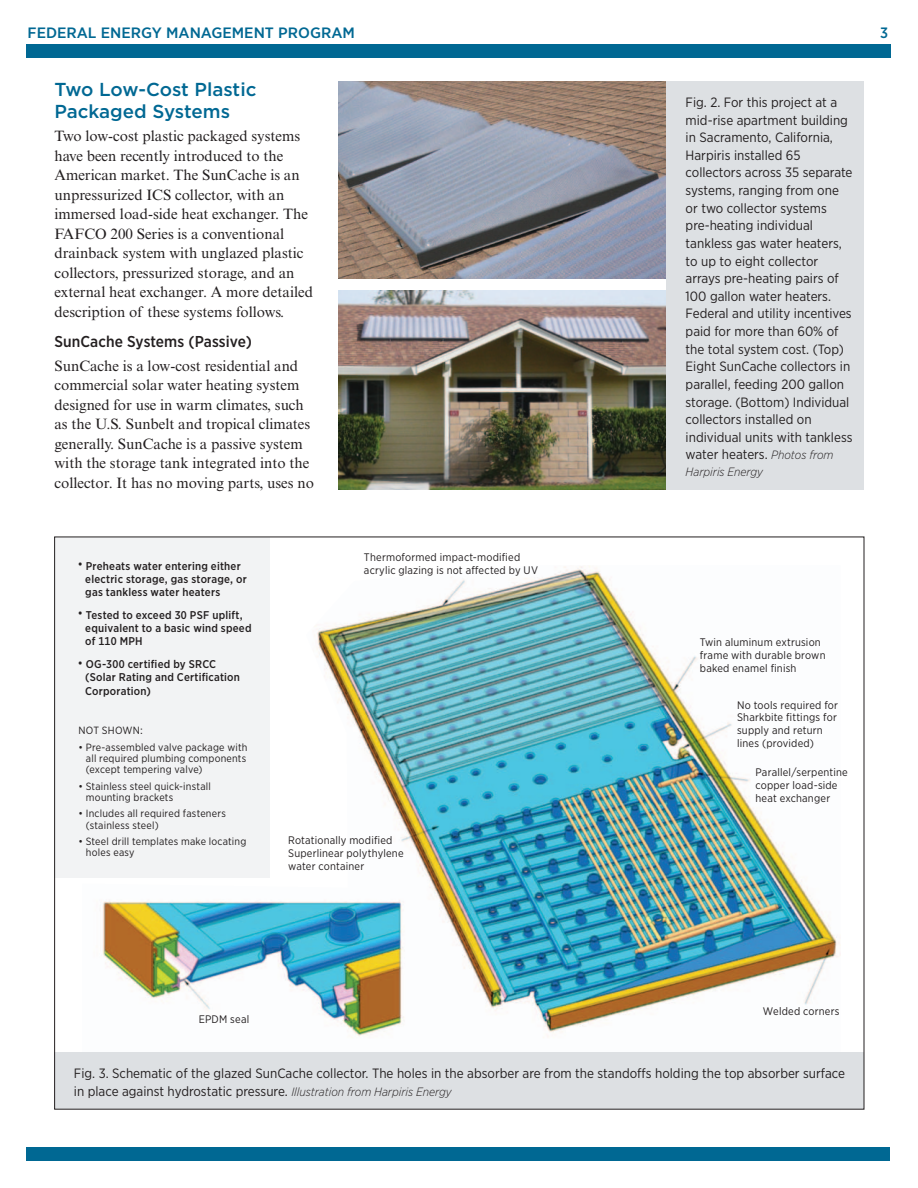
<style>
.page{position:relative;width:918px;height:1188px;background:#fff}
.page>*{position:absolute;margin:0;border:0;box-sizing:border-box;transform-origin:0 0}
.subhead_1{font:500 18.75px/22.5px "Gotham";letter-spacing:-.005em;color:#006893}
.subhead_2{font:500 15.75px "Gotham Narrow";letter-spacing:.005em;color:#231f20}
.body_text{font:15px/19.5px "Times New Roman MT Std";color:#231f20}
.t1{font:500 15px "Gotham Narrow";color:#006893;scale:1.1 1}
.t2{font:500 15px "Gotham Narrow";color:#006893}
.t3{font:13.5px/17.7px "Gotham Narrow";color:#231f20}
.t4{font:italic 300 12px "Gotham Narrow";color:#231f20}
.sidebar_text{font:500 11.25px/13.2px "Gotham Narrow";letter-spacing:.02em;color:#231f20}
.sidebar_text-2{font:10.95px/12.8px "Gotham Narrow";letter-spacing:.015em;color:#231f20}
.sidebar_text-3{font:10.5px/11.2px "Gotham Narrow";letter-spacing:.02em;color:#231f20}
.s1{font-weight:300;font-style:italic;font-size:12px}
</style>
<div class="page">
<div style="left:55px;top:537px;width:215px;height:341px;background:#f2f3f4"></div>
<img style="left:102px;top:566px;width:739px;height:472px">
<div style="left:54px;top:1052px;width:810px;height:57px;background:#dde0e3"></div>
<img style="left:338px;top:81px;width:328px;height:198px">
<img style="left:338px;top:291px;width:328px;height:198px">
<div style="left:666px;top:81px;width:198px;height:408px;background:#dde0e3"></div>
<div style="left:26px;top:44px;width:865px;height:14px;background:#006893"></div>
<div style="left:26px;top:1147px;width:864px;height:13px;background:#006893"></div>
<p class="t1" style="left:28px;top:23px;width:299px">FEDERAL ENERGY MANAGEMENT PROGRAM</p>
<p class="t2" style="left:880px;top:24px;width:9px">3</p>
<p class="subhead_1" style="left:54px;top:78px;width:203px">Two Low-Cost Plastic<br>Packaged Systems</p>
<p class="body_text" style="left:54px;top:126px;width:260px">Two low-cost plastic packaged systems have been recently introduced to the American market. The SunCache is an unpressurized ICS collector, with an immersed load-side heat exchanger. The FAFCO 200 Series is a conventional drainback system with unglazed plastic collectors, pressurized storage, and an external heat exchanger. A more detailed description of these systems follows.</p>
<p class="subhead_2" style="left:54px;top:332px;width:199px">SunCache Systems (Passive)</p>
<p class="body_text" style="left:54px;top:356px;width:261px">SunCache is a low-cost residential and commercial solar water heating system designed for use in warm climates, such as the U.S. Sunbelt and tropical climates generally. SunCache is a passive system with the storage tank integrated into the collector. It has no moving parts, uses no</p>
<p class="sidebar_text" style="left:85px;top:559px;width:163px;text-indent:-8px">• Preheats water entering either electric storage, gas storage, or gas tankless water heaters</p>
<p class="sidebar_text" style="left:85px;top:608px;width:168px;text-indent:-8px">• Tested to exceed 30 PSF uplift, equivalent to a basic wind speed of 110 MPH</p>
<p class="sidebar_text" style="left:85px;top:658px;width:156px;text-indent:-8px">• OG-300 certified by SRCC (Solar Rating and Certification<br>Corporation)</p>
<p class="sidebar_text-3" style="left:78px;top:725px;width:66px">NOT SHOWN:</p>
<p class="sidebar_text-3" style="left:86px;top:741px;width:163px;text-align:justify;text-indent:-8px">• Pre-assembled valve package with all required plumbing components (except tempering valve)</p>
<p class="sidebar_text-3" style="left:86px;top:780px;width:126px;text-indent:-8px">• Stainless steel quick-install mounting brackets</p>
<p class="sidebar_text-3" style="left:86px;top:808px;width:141px;text-indent:-8px">• Includes all required fasteners (stainless steel)</p>
<p class="sidebar_text-3" style="left:86px;top:836px;width:162px;text-indent:-8px">• Steel drill templates make locating holes easy</p>
<p class="sidebar_text-2" style="left:364px;top:551px;width:176px">Thermoformed impact-modified acrylic glazing is not affected by UV</p>
<p class="sidebar_text-2" style="left:288px;top:834px;width:117px">Rotationally modified<br>Superlinear polythylene water container</p>
<p class="sidebar_text-2" style="left:199px;top:1013px;width:52px">EPDM seal</p>
<p class="t3" style="left:686px;top:93px;width:168px">Fig. 2. For this project at a mid-rise apartment building in Sacramento, California,<br>Harpiris installed 65 collectors across 35 separate systems, ranging from one or two collector systems pre-heating individual tankless gas water heaters, to up to eight collector arrays pre-heating pairs of<br>100 gallon water heaters.<br>Federal and utility incentives paid for more than 60% of the total system cost. (Top)<br>Eight SunCache collectors in parallel, feeding 200 gallon storage. (Bottom) Individual collectors installed on individual units with tankless water heaters. <span class="s1">Photos from</span></p>
<p class="t4" style="left:686px;top:464px;width:79px">Harpiris Energy</p>
<p class="sidebar_text-2" style="left:700px;top:636px;width:127px">Twin aluminum extrusion frame with durable brown baked enamel finish</p>
<p class="sidebar_text-2" style="left:737px;top:698px;width:102px">No tools required for<br>Sharkbite fittings for supply and return lines (provided)</p>
<p class="sidebar_text-2" style="left:755px;top:766px;width:94px">Parallel/serpentine copper load-side heat exchanger</p>
<p class="sidebar_text-2" style="left:763px;top:1004px;width:78px">Welded corners</p>
<p class="t3" style="left:74px;top:1064px;width:773px">Fig. 3. Schematic of the glazed SunCache collector. The holes in the absorber are from the standoffs holding the top absorber surface in place against hydrostatic pressure. <span class="s1">Illustration from Harpiris Energy</span></p>
</div>
